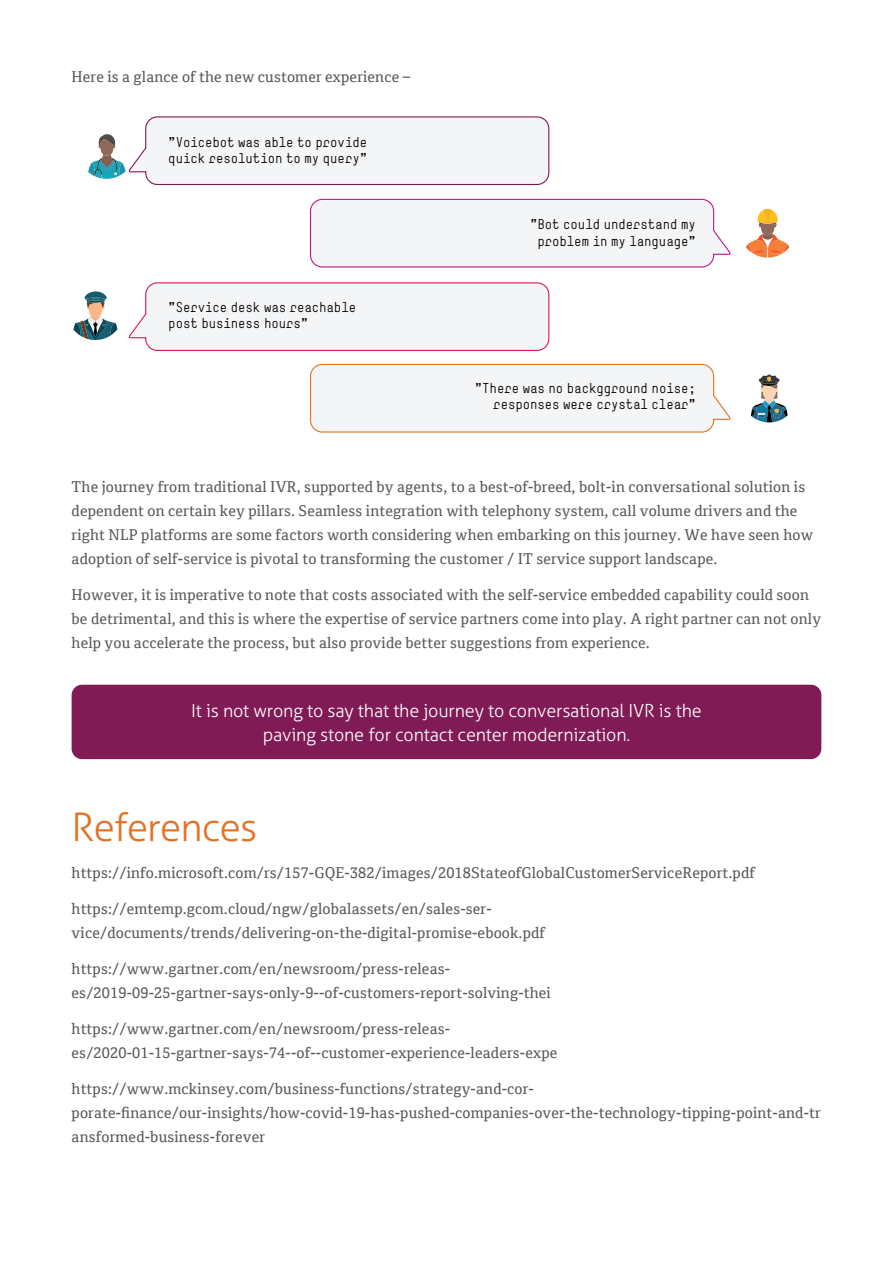
<style>
.page{position:relative;width:893px;height:1263px;background:#fff}
.page>*{position:absolute;margin:0;border:0;box-sizing:border-box;transform-origin:0 0}
.t1{font:300 39px "Aller Typo";letter-spacing:-.025em;color:#e37225}
.t2{font:300 18px/24px "Aller Typo";letter-spacing:-.01em;color:#fff;text-align:center}
.t3{font:15px/24px "Cordale";letter-spacing:.01em;color:#58595b}
.t4{font:13.5px/16.2px "Simple";letter-spacing:-.005em;color:#040503}
</style>
<div class="page">
<div style="left:72px;top:685px;width:749px;height:74px;background:#811b55;border-radius:10px"></div>
<svg style="left:751px;top:374px;width:37px;height:48px"></svg>
<svg style="left:746px;top:209px;width:43px;height:49px"></svg>
<svg style="left:73px;top:291px;width:44px;height:49px"></svg>
<svg style="left:310px;top:363px;width:421px;height:70px"></svg>
<svg style="left:310px;top:198px;width:421px;height:70px"></svg>
<svg style="left:128px;top:282px;width:422px;height:69px"></svg>
<svg style="left:88px;top:116px;width:462px;height:70px"></svg>
<p class="t3" style="left:72px;top:64px;width:340px">Here is a glance of the new customer experience –</p>
<p class="t4" style="left:168px;top:134px;width:200px">"Voicebot was able to provide quick resolution to my query"</p>
<p class="t4" style="left:168px;top:299px;width:189px">"Service desk was reachable post business hours"</p>
<p class="t4" style="left:530px;top:216px;width:167px;text-align:center">"Bot could understand my problem in my language"</p>
<p class="t4" style="left:475px;top:380px;width:222px;text-align:right">"There was no backgground noise; responses were crystal clear"</p>
<p class="t3" style="left:72px;top:475px;width:743px">The journey from traditional IVR, supported by agents, to a best-of-breed, bolt-in conversational solution is dependent on certain key pillars. Seamless integration with telephony system, call volume drivers and the right NLP platforms are some factors worth considering when embarking on this journey. We have seen how adoption of self-service is pivotal to transforming the customer / IT service support landscape.</p>
<p class="t3" style="left:72px;top:583px;width:751px">However, it is imperative to note that costs associated with the self-service embedded capability could soon be detrimental, and this is where the expertise of service partners come into play. A right partner can not only help you accelerate the process, but also provide better suggestions from experience.</p>
<p class="t2" style="left:191px;top:698px;width:512px">It is not wrong to say that the journey to conversational IVR is the paving stone for contact center modernization.</p>
<h1 class="t1" style="left:72px;top:803px;width:187px">References</h1>
<p class="t3" style="left:72px;top:861px;width:685px">https://info.microsoft.com/rs/157-GQE-382/images/2018StateofGlobalCustomerServiceReport.pdf</p>
<p class="t3" style="left:72px;top:897px;width:475px">https://emtemp.gcom.cloud/ngw/globalassets/en/sales-ser&shy;vice/documents/trends/delivering-on-the-digital-promise-ebook.pdf</p>
<p class="t3" style="left:72px;top:957px;width:481px">https://www.gartner.com/en/newsroom/press-releas&shy;es/2019-09-25-gartner-says-only-9--of-customers-report-solving-thei</p>
<p class="t3" style="left:72px;top:1017px;width:487px">https://www.gartner.com/en/newsroom/press-releas&shy;es/2020-01-15-gartner-says-74--of--customer-experience-leaders-expe</p>
<p class="t3" style="left:72px;top:1077px;width:751px">https://www.mckinsey.com/business-functions/strategy-and-cor&shy;porate-finance/our-insights/how-covid-19-has-pushed-companies-over-the-technology-tipping-point-and-tr ansformed-business-forever</p>
</div>
